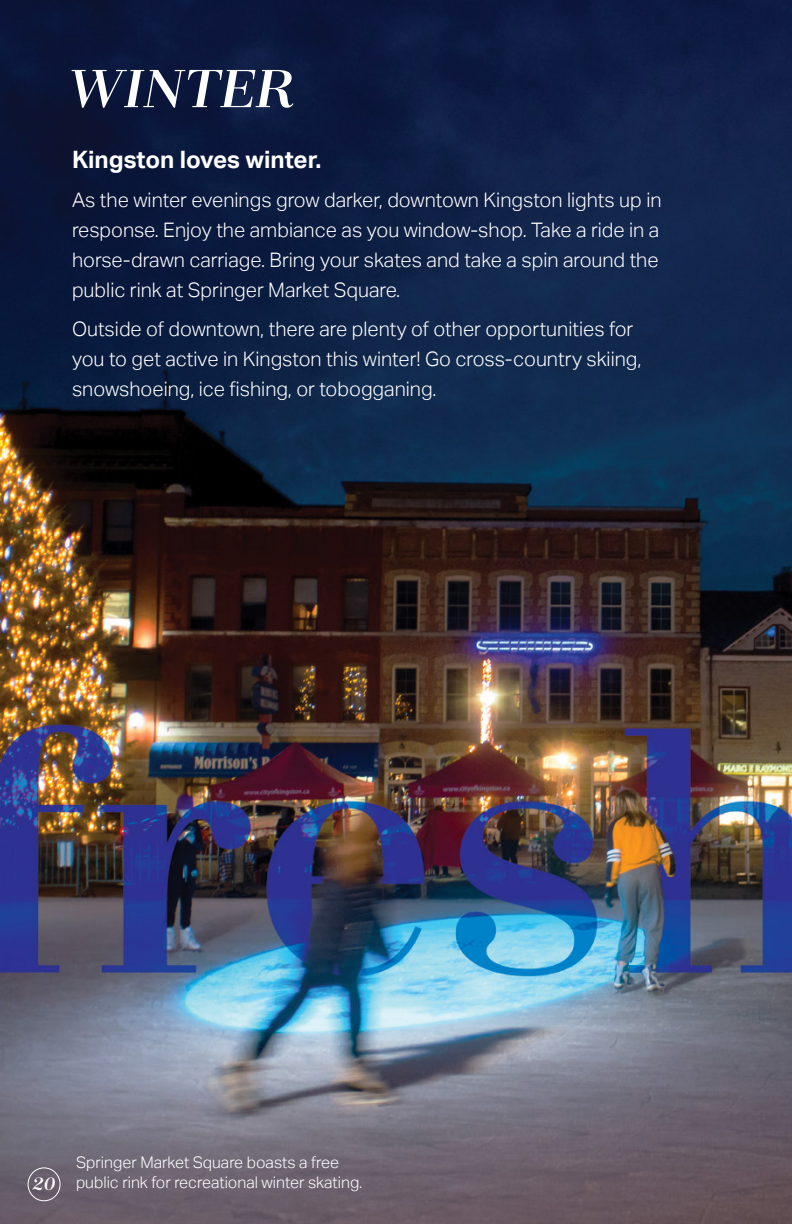
<style>
.page{position:relative;width:792px;height:1224px;background:#fff}
.page>*{position:absolute;margin:0;border:0;box-sizing:border-box;transform-origin:0 0}
.t1{font:italic 600 60px "Zahrah";letter-spacing:.01em;color:#fff}
.Body_Copy{font:700 24px "Aktiv Grotesk";color:#fff}
.Body_Copy-2{font:300 20px/30px "Aktiv Grotesk";color:#fff}
.t2{font:300 16px/20px "Aktiv Grotesk";color:#fff}
.s1{font-family:"Zahrah";font-weight:600;font-style:italic;font-size:20px}
</style>
<div class="page">
<img style="left:0;top:0;width:792px;height:1224px">
<div style="left:28px;top:1167px;width:33px;height:34px;border:1px solid #fff;border-radius:50%"></div>
<h1 class="t1" style="left:67px;top:55px;width:229px">WINTER</h1>
<p class="Body_Copy" style="left:72px;top:146px;width:251px">Kingston loves winter.</p>
<p class="Body_Copy-2" style="left:72px;top:185px;width:591px">As the winter evenings grow darker, downtown Kingston lights up in response. Enjoy the ambiance as you window-shop. Take a ride in a horse-drawn carriage. Bring your skates and take a spin around the public rink at Springer Market Square.</p>
<p class="Body_Copy-2" style="left:72px;top:314px;width:571px">Outside of downtown, there are plenty of other opportunities for you to get active in Kingston this winter! Go cross-country skiing, snowshoeing, ice fishing, or tobogganing.</p>
<p class="t2" style="left:33px;top:1152px;width:331px;text-indent:43px">Springer Market Square boasts a free<br><span class="s1">20</span> public rink for recreational winter skating.</p>
</div>
